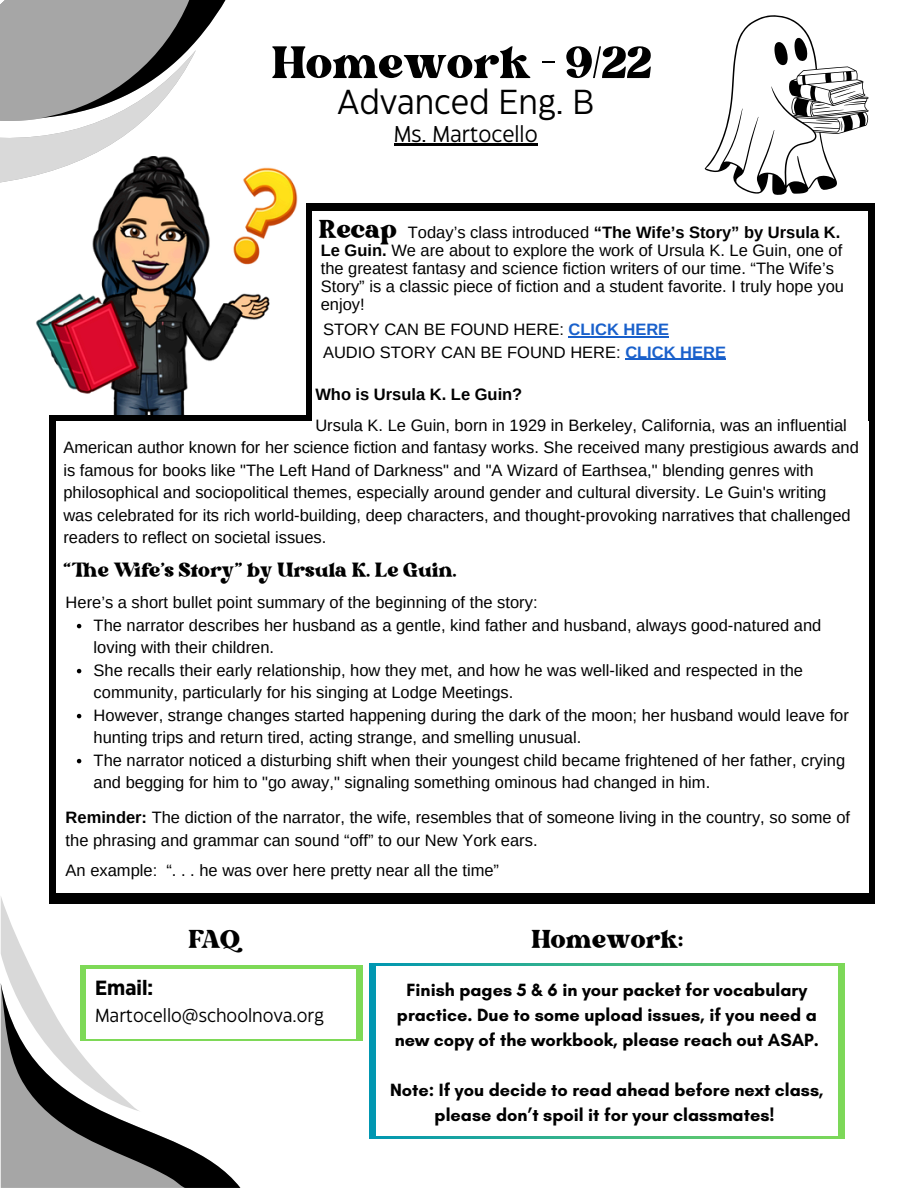
<style>
.page{position:relative;width:918px;height:1188px;background:#fff}
.page>*{position:absolute;margin:0;border:0;box-sizing:border-box;transform-origin:0 0}
.t1{font:62.25px "Bright";color:#000}
.t2{font:35.25px "Bright";color:#000}
.t3{font:34.65px "Eastman Grotesque";color:#000}
.t4{font:27.75px "Bright";color:#000}
.t5{font:22.8px "Eastman Grotesque";color:#000}
.t6{font:700 20.55px "Eastman Grotesque";color:#000}
.t7{font:18.9px "Eastman Grotesque";color:#000}
.t8{font:700 18px/25.2px "Glacial Indifference";color:#000;text-align:center}
.t9{font:16.5px/22.5px "Arimo";color:#000}
.t10{font:700 16.5px "Arimo";color:#000}
.s1{font-weight:700}
.s2{font-weight:700;color:#1960cb}
</style>
<div class="page">
<img style="left:36px;top:256px;width:234px;height:159px">
<div style="left:49px;top:415px;width:826px;height:489px;background:#000"></div>
<div style="left:306px;top:203px;width:569px;height:309px;background:#000"></div>
<div style="left:56px;top:421px;width:812px;height:472px;background:#fff"></div>
<div style="left:313px;top:211px;width:555px;height:294px;background:#fff"></div>
<div style="left:80px;top:966px;width:283px;height:75px;background:#7ed957"></div>
<div style="left:86px;top:969px;width:270px;height:70px;background:#fff"></div>
<div style="left:369px;top:963px;width:476px;height:175px;background:linear-gradient(to right,#0097b2,#7dd858)"></div>
<div style="left:376px;top:966px;width:462px;height:170px;background:#fff"></div>
<svg style="left:1px;top:1112px;width:239px;height:76px;fill:#a6a6a6"></svg>
<svg style="left:1px;top:897px;width:141px;height:215px"></svg>
<svg style="left:92px;top:205px;width:221px;height:51px"></svg>
<svg style="left:243px;top:143px;width:295px;height:62px"></svg>
<svg style="left:217px;top:0;width:303px;height:168px"></svg>
<svg style="left:0;top:0;width:217px;height:236px"></svg>
<svg style="left:705px;top:15px;width:164px;height:180px"></svg>
<hr style="left:394px;top:144px;width:144px;height:2px;background:#000">
<hr style="left:569px;top:336px;width:100px;height:2px;background:#1960cb">
<hr style="left:625px;top:359px;width:101px;height:1px;background:#1960cb">
<svg style="left:77px;top:624px;width:4px;height:4px"></svg>
<svg style="left:77px;top:669px;width:4px;height:4px"></svg>
<svg style="left:77px;top:714px;width:4px;height:4px"></svg>
<svg style="left:77px;top:759px;width:4px;height:4px"></svg>
<h3 class="t1" style="left:272px;top:36px;width:381px">Homework - 9/22</h3>
<p class="t3" style="left:337px;top:89px;width:259px">Advanced Eng. B</p>
<p class="t5" style="left:394px;top:125px;width:145px">Ms. Martocello</p>
<p class="t2" style="left:319px;top:215px;width:79px">Recap</p>
<p class="t9" style="left:321px;top:224px;width:525px;line-height:18px;text-indent:87px">Today’s class introduced <span class="s1">“The Wife’s Story” by Ursula K.<br>Le Guin.</span> We are about to explore the work of Ursula K. Le Guin, one of the greatest fantasy and science fiction writers of our time. “The Wife’s Story” is a classic piece of fiction and a student favorite. I truly hope you enjoy!</p>
<h4 class="t9" style="left:323px;top:318px;width:348px">STORY CAN BE FOUND HERE: <span class="s2">CLICK HERE</span></h4>
<p class="t9" style="left:323px;top:341px;width:405px">AUDIO STORY CAN BE FOUND HERE: <span class="s2">CLICK HERE</span></p>
<p class="t10" style="left:315px;top:385px;width:209px">Who is Ursula K. Le Guin?</p>
<p class="t9" style="left:63px;top:414px;width:797px;text-indent:252px">Ursula K. Le Guin, born in 1929 in Berkeley, California, was an influential American author known for her science fiction and fantasy works. She received many prestigious awards and is famous for books like "The Left Hand of Darkness" and "A Wizard of Earthsea," blending genres with philosophical and sociopolitical themes, especially around gender and cultural diversity. Le Guin's writing was celebrated for its rich world-building, deep characters, and thought-provoking narratives that challenged readers to reflect on societal issues.</p>
<h2 class="t4" style="left:64px;top:558px;width:394px">“The Wife’s Story” by Ursula K. Le Guin.</h2>
<p class="t9" style="left:66px;top:591px;width:473px">Here’s a short bullet point summary of the beginning of the story:</p>
<p class="t9" style="left:94px;top:614px;width:729px">The narrator describes her husband as a gentle, kind father and husband, always good-natured and loving with their children.</p>
<p class="t9" style="left:94px;top:659px;width:711px">She recalls their early relationship, how they met, and how he was well-liked and respected in the community, particularly for his singing at Lodge Meetings.</p>
<p class="t9" style="left:94px;top:704px;width:757px">However, strange changes started happening during the dark of the moon; her husband would leave for hunting trips and return tired, acting strange, and smelling unusual.</p>
<p class="t9" style="left:94px;top:749px;width:753px">The narrator noticed a disturbing shift when their youngest child became frightened of her father, crying and begging for him to "go away," signaling something ominous had changed in him.</p>
<p class="t9" style="left:66px;top:806px;width:786px"><span class="s1">Reminder:</span> The diction of the narrator, the wife, resembles that of someone living in the country, so some of the phrasing and grammar can sound “off” to our New York ears.</p>
<h6 class="t9" style="left:66px;top:859px;width:435px">An example: “. . . he was over here pretty near all the time”</h6>
<h3 class="t2" style="left:189px;top:924px;width:53px">FAQ</h3>
<h5 class="t2" style="left:532px;top:924px;width:153px">Homework:</h5>
<p class="t6" style="left:95px;top:980px;width:59px">Email:</p>
<h1 class="t7" style="left:95px;top:1008px;width:230px">Martocello@schoolnova.org</h1>
<p class="t8" style="left:395px;top:977px;width:426px">Finish pages 5 &amp; 6 in your packet for vocabulary practice. Due to some upload issues, if you need a new copy of the workbook, please reach out ASAP.</p>
<p class="t8" style="left:390px;top:1077px;width:435px">Note: If you decide to read ahead before next class, please don’t spoil it for your classmates!</p>
</div>
